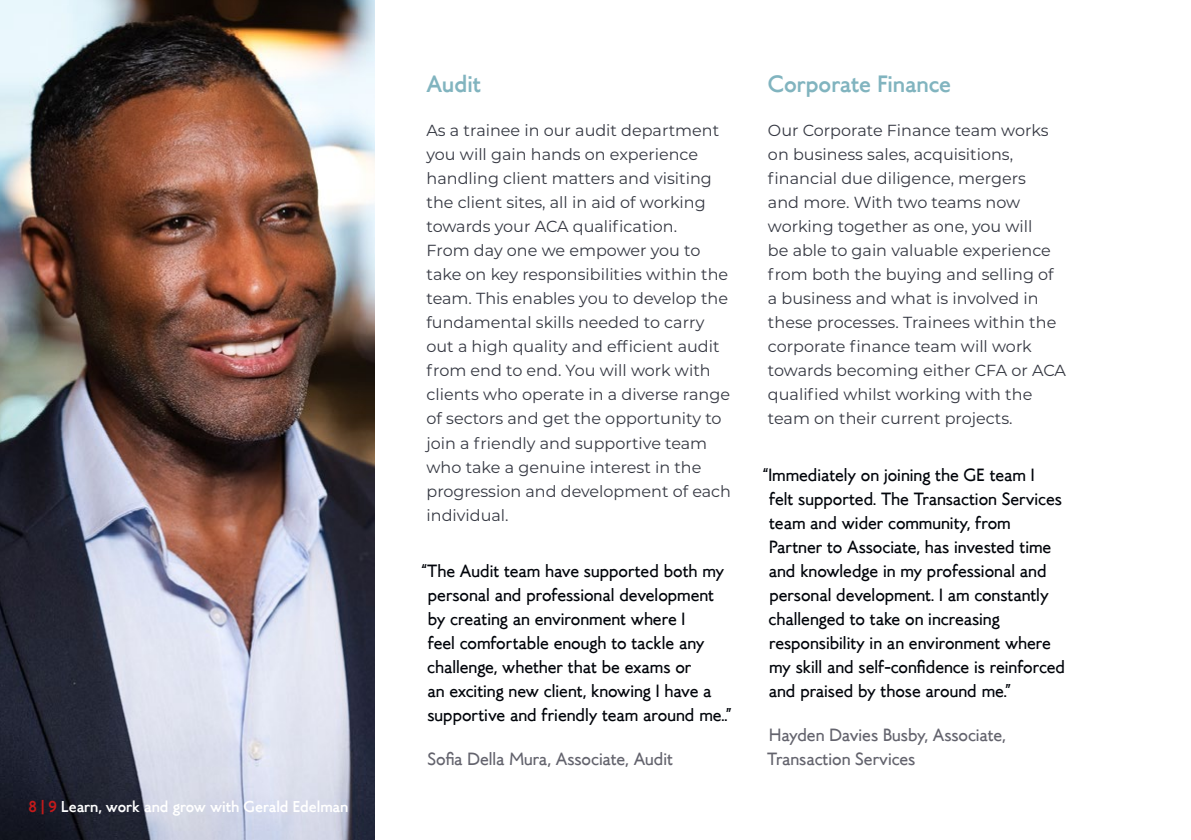
<style>
.page{position:relative;width:1191px;height:840px;background:#fff}
.page>*{position:absolute;margin:0;border:0;box-sizing:border-box;transform-origin:0 0}
.t1{font:500 24px "MTT Roma";color:#81b4bf}
.t2{font:18px/24px "MTT Roma";color:#01040a}
.t3{font:18px/24px "MTT Roma";color:#63636d}
.t4{font:16px/24px "Montserrat";color:#353842}
.t5{font:500 16px "MTT Roma";color:#fff}
.s1{color:#c51a1b}
</style>
<div class="page">
<img style="left:0;top:0;width:374px;height:839px">
<p class="t5" style="left:28px;top:795px;width:321px"><span class="s1">8 | 9</span> Learn, work and grow with Gerald Edelman</p>
<h1 class="t1" style="left:426px;top:68px;width:56px">Audit</h1>
<p class="t4" style="left:426px;top:118px;width:306px">As a trainee in our audit department you will gain hands on experience handling client matters and visiting the client sites, all in aid of working towards your ACA qualification.<br>From day one we empower you to take on key responsibilities within the team. This enables you to develop the fundamental skills needed to carry out a high quality and efficient audit from end to end. You will work with clients who operate in a diverse range of sectors and get the opportunity to join a friendly and supportive team who take a genuine interest in the progression and development of each individual.</p>
<p class="t2" style="left:427px;top:557px;width:306px;text-indent:-5px">“The Audit team have supported both my personal and professional development by creating an environment where I<br>feel comfortable enough to tackle any challenge, whether that be exams or<br>an exciting new client, knowing I have a supportive and friendly team around me..”</p>
<p class="t3" style="left:427px;top:745px;width:247px">Sofia Della Mura, Associate, Audit</p>
<h1 class="t1" style="left:768px;top:68px;width:184px">Corporate Finance</h1>
<p class="t4" style="left:768px;top:118px;width:300px">Our Corporate Finance team works on business sales, acquisitions, financial due diligence, mergers<br>and more. With two teams now working together as one, you will<br>be able to gain valuable experience from both the buying and selling of a business and what is involved in these processes. Trainees within the corporate finance team will work towards becoming either CFA or ACA qualified whilst working with the team on their current projects.</p>
<p class="t2" style="left:768px;top:461px;width:298px;text-indent:-5px">“Immediately on joining the GE team I<br>felt supported. The Transaction Services team and wider community, from Partner to Associate, has invested time and knowledge in my professional and personal development. I am constantly challenged to take on increasing responsibility in an environment where my skill and self-confidence is reinforced and praised by those around me.”</p>
<p class="t3" style="left:767px;top:721px;width:240px">Hayden Davies Busby, Associate,<br>Transaction Services</p>
</div>
